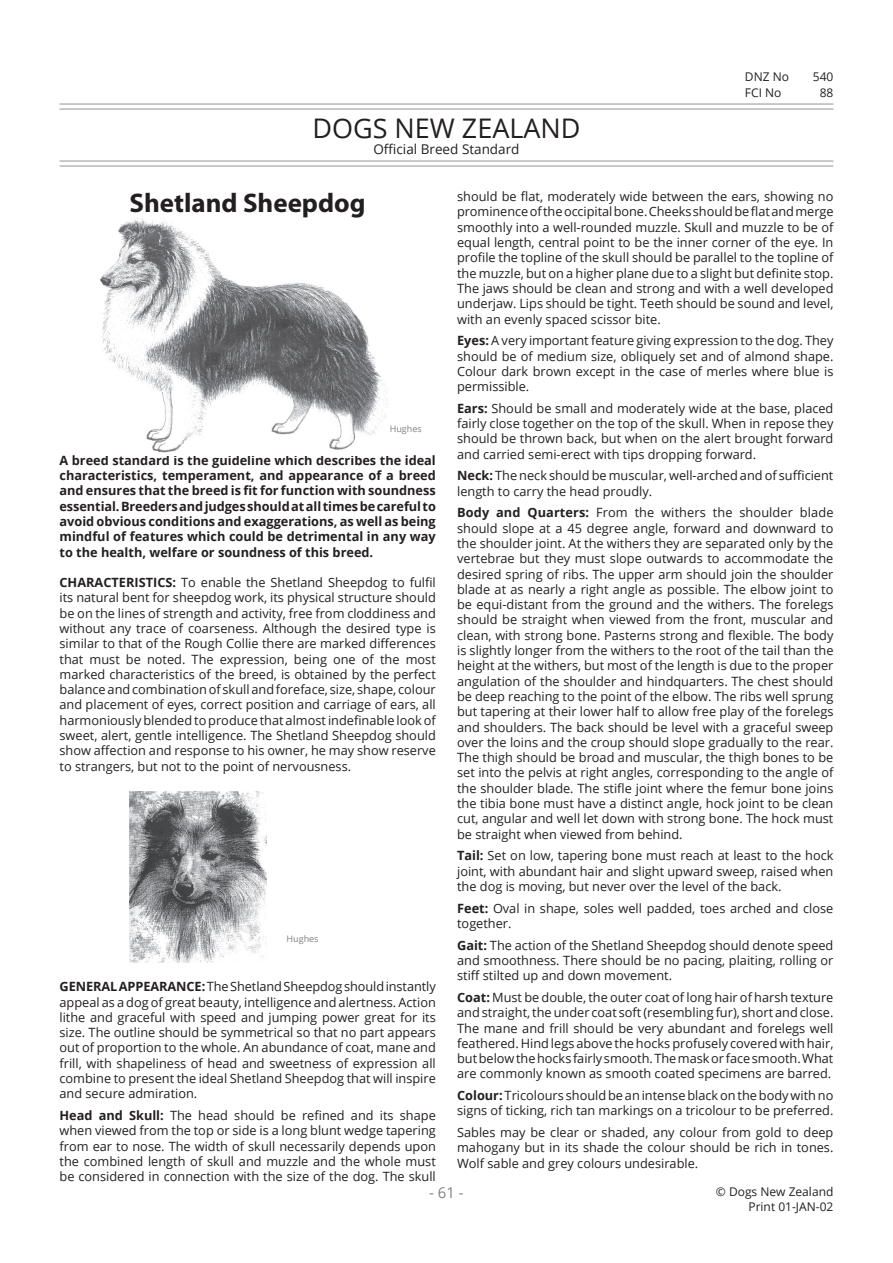
<style>
.page{position:relative;width:893px;height:1263px;background:#fff}
.page>*{position:absolute;margin:0;border:0;box-sizing:border-box;transform-origin:0 0}
.t1{font:700 27px "Myriad Pro";color:#231f20}
.t2{font:27px "Open Sans";color:#231f20}
.t3{font:15px "Open Sans";color:#808285}
.t4{font:13.5px "Open Sans";color:#231f20}
.t5{font:12.75px/15.3px "Open Sans";color:#231f20;text-align:justify}
.t6{font:700 12.75px/15.3px "Open Sans";color:#231f20;text-align:justify}
.t7{font:12px/15.1px "Open Sans";color:#231f20;text-align:right}
.t8{font:9px "Open Sans";color:#808285}
.s1{font-weight:700}
</style>
<div class="page">
<hr style="left:60px;top:104px;width:773px;height:1px;background:#939598">
<hr style="left:60px;top:109px;width:773px;height:1px;background:#939598">
<hr style="left:60px;top:161px;width:773px;height:1px;background:#939598">
<hr style="left:60px;top:166px;width:773px;height:1px;background:#939598">
<img style="left:100px;top:218px;width:288px;height:235px">
<img style="left:130px;top:791px;width:137px;height:171px">
<h1 class="t2" style="left:312px;top:109px;width:270px">DOGS NEW ZEALAND</h1>
<p class="t4" style="left:373px;top:140px;width:148px">Official Breed Standard</p>
<p class="t7" style="left:745px;top:69px;width:46px">DNZ No</p>
<p class="t7" style="left:813px;top:69px;width:22px">540</p>
<p class="t7" style="left:745px;top:84px;width:38px">FCI No</p>
<p class="t7" style="left:820px;top:84px;width:15px">88</p>
<h1 class="t1" style="left:130px;top:185px;width:238px">Shetland Sheepdog</h1>
<p class="t8" style="left:390px;top:422px;width:33px">Hughes</p>
<p class="t6" style="left:60px;top:452px;width:378px">A breed standard is the guideline which describes the ideal characteristics, temperament, and appearance of a breed and ensures that the breed is fit for function with soundness essential. Breeders and judges should at all times be careful to avoid obvious conditions and exaggerations, as well as being mindful of features which could be detrimental in any way to the health, welfare or soundness of this breed.</p>
<p class="t5" style="left:60px;top:574px;width:378px"><span class="s1">CHARACTERISTICS:</span> To enable the Shetland Sheepdog to fulfil its natural bent for sheepdog work, its physical structure should be on the lines of strength and activity, free from cloddiness and without any trace of coarseness. Although the desired type is similar to that of the Rough Collie there are marked differences that must be noted. The expression, being one of the most marked characteristics of the breed, is obtained by the perfect balance and combination of skull and foreface, size, shape, colour and placement of eyes, correct position and carriage of ears, all harmoniously blended to produce that almost indefinable look of sweet, alert, gentle intelligence. The Shetland Sheepdog should show affection and response to his owner, he may show reserve to strangers, but not to the point of nervousness.</p>
<p class="t8" style="left:287px;top:932px;width:33px">Hughes</p>
<p class="t5" style="left:60px;top:979px;width:378px"><span class="s1">GENERAL APPEARANCE:</span> The Shetland Sheepdog should instantly appeal as a dog of great beauty, intelligence and alertness. Action lithe and graceful with speed and jumping power great for its size. The outline should be symmetrical so that no part appears out of proportion to the whole. An abundance of coat, mane and frill, with shapeliness of head and sweetness of expression all combine to present the ideal Shetland Sheepdog that will inspire and secure admiration.</p>
<p class="t5" style="left:60px;top:1107px;width:378px"><span class="s1">Head and Skull:</span> The head should be refined and its shape when viewed from the top or side is a long blunt wedge tapering from ear to nose. The width of skull necessarily depends upon the combined length of skull and muzzle and the whole must be considered in connection with the size of the dog. The skull</p>
<p class="t5" style="left:457px;top:188px;width:378px">should be flat, moderately wide between the ears, showing no prominence of the occipital bone. Cheeks should be flat and merge smoothly into a well-rounded muzzle. Skull and muzzle to be of equal length, central point to be the inner corner of the eye. In profile the topline of the skull should be parallel to the topline of the muzzle, but on a higher plane due to a slight but definite stop.<br>The jaws should be clean and strong and with a well developed underjaw. Lips should be tight. Teeth should be sound and level, with an evenly spaced scissor bite.</p>
<p class="t5" style="left:457px;top:333px;width:378px"><span class="s1">Eyes:</span> A very important feature giving expression to the dog. They should be of medium size, obliquely set and of almond shape.<br>Colour dark brown except in the case of merles where blue is permissible.</p>
<p class="t5" style="left:457px;top:400px;width:378px"><span class="s1">Ears:</span> Should be small and moderately wide at the base, placed fairly close together on the top of the skull. When in repose they should be thrown back, but when on the alert brought forward and carried semi-erect with tips dropping forward.</p>
<p class="t5" style="left:457px;top:468px;width:378px"><span class="s1">Neck:</span> The neck should be muscular, well-arched and of sufficient length to carry the head proudly.</p>
<p class="t5" style="left:457px;top:505px;width:378px;text-align:left"><span class="s1">Body and Quarters:</span> From the withers the shoulder blade should slope at a 45 degree angle, forward and downward to the shoulder joint. At the withers they are separated only by the vertebrae but they must slope outwards to accommodate the desired spring of ribs. The upper arm should join the shoulder blade at as nearly a right angle as possible. The elbow joint to be equi-distant from the ground and the withers. The forelegs should be straight when viewed from the front, muscular and clean, with strong bone. Pasterns strong and flexible. The body is slightly longer from the withers to the root of the tail than the height at the withers, but most of the length is due to the proper angulation of the shoulder and hindquarters. The chest should be deep reaching to the point of the elbow. The ribs well sprung but tapering at their lower half to allow free play of the forelegs and shoulders. The back should be level with a graceful sweep over the loins and the croup should slope gradually to the rear.<br>The thigh should be broad and muscular, the thigh bones to be set into the pelvis at right angles, corresponding to the angle of the shoulder blade. The stifle joint where the femur bone joins the tibia bone must have a distinct angle, hock joint to be clean cut, angular and well let down with strong bone. The hock must be straight when viewed from behind.</p>
<p class="t5" style="left:457px;top:848px;width:378px"><span class="s1">Tail:</span> Set on low, tapering bone must reach at least to the hock joint, with abundant hair and slight upward sweep, raised when the dog is moving, but never over the level of the back.</p>
<p class="t5" style="left:457px;top:900px;width:378px"><span class="s1">Feet:</span> Oval in shape, soles well padded, toes arched and close together.</p>
<p class="t5" style="left:457px;top:937px;width:378px"><span class="s1">Gait:</span> The action of the Shetland Sheepdog should denote speed and smoothness. There should be no pacing, plaiting, rolling or stiff stilted up and down movement.</p>
<p class="t5" style="left:457px;top:989px;width:378px"><span class="s1">Coat:</span> Must be double, the outer coat of long hair of harsh texture and straight, the under coat soft (resembling fur), short and close.<br>The mane and frill should be very abundant and forelegs well feathered. Hind legs above the hocks profusely covered with hair, but below the hocks fairly smooth. The mask or face smooth. What are commonly known as smooth coated specimens are barred.</p>
<p class="t5" style="left:457px;top:1087px;width:378px"><span class="s1">Colour:</span> Tricolours should be an intense black on the body with no signs of ticking, rich tan markings on a tricolour to be preferred.</p>
<p class="t5" style="left:457px;top:1124px;width:378px;text-align:left">Sables may be clear or shaded, any colour from gold to deep mahogany but in its shade the colour should be rich in tones.<br>Wolf sable and grey colours undesirable.</p>
<p class="t3" style="left:429px;top:1182px;width:36px">- 61 -</p>
<p class="t7" style="left:716px;top:1183px;width:119px">© Dogs New Zealand<br>Print 01-JAN-02</p>
</div>
